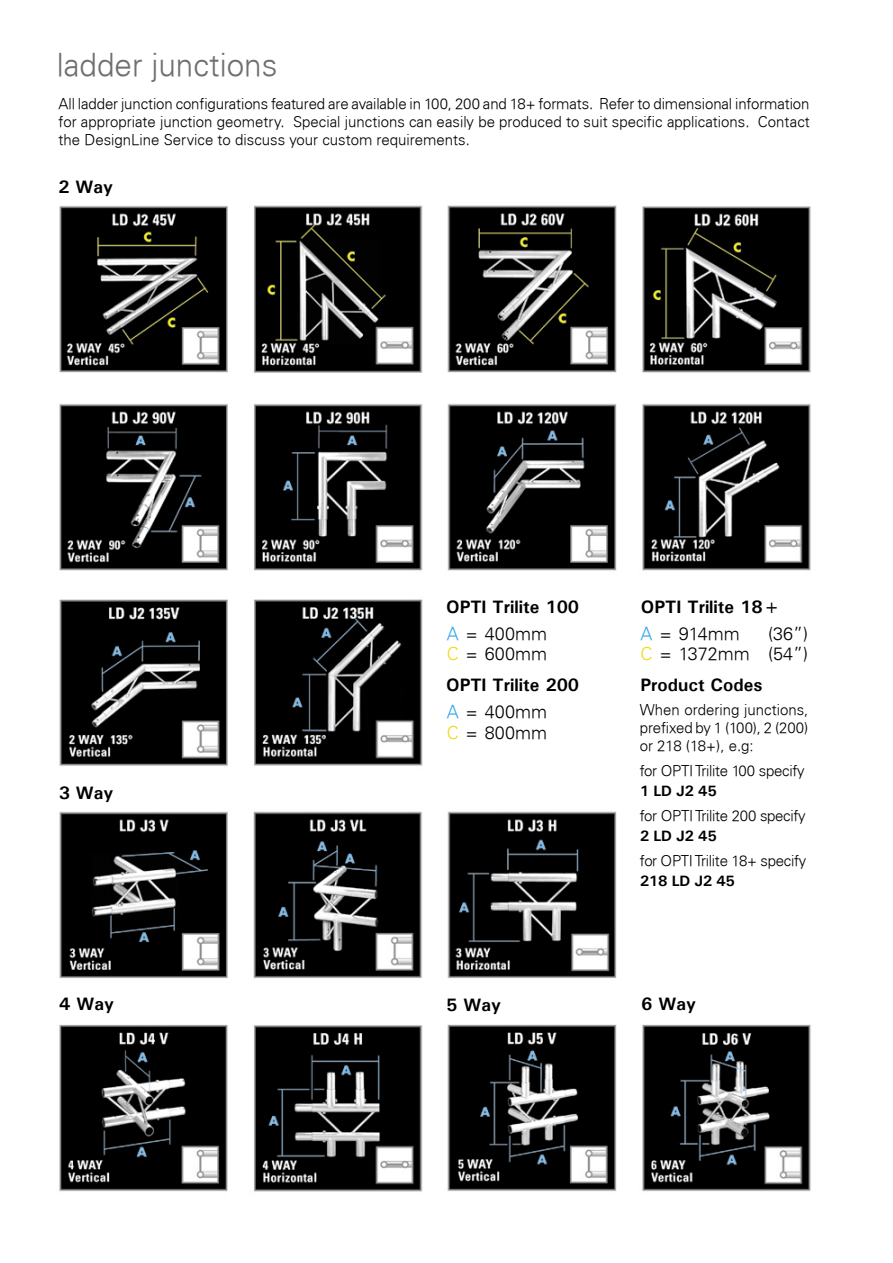
<style>
.page{position:relative;width:893px;height:1263px;background:#fff}
.page>*{position:absolute;margin:0;border:0;box-sizing:border-box;transform-origin:0 0}
.t1{font:300 31.5px "Univers";color:#6f6f6f}
.t2{font:700 18px "Univers";color:#000}
.t3{font:300 18px/20.5px "Univers";color:#000}
.t4{font:300 15px/18px "Univers";letter-spacing:-.01em;color:#000;text-align:justify}
.t5{font:700 15px "Univers";letter-spacing:-.02em;color:#000}
.s1{color:#36a7e9}
.s2{color:#efda1b}
</style>
<div class="page">
<img style="left:59px;top:205px;width:752px;height:987px">
<h1 class="t1" style="left:57px;top:46px;width:222px">ladder junctions</h1>
<p class="t4" style="left:59px;top:95px;width:753px">All ladder junction configurations featured are available in 100, 200 and 18+ formats. Refer to dimensional information for appropriate junction geometry. Special junctions can easily be produced to suit specific applications. Contact the DesignLine Service to discuss your custom requirements.</p>
<p class="t2" style="left:58px;top:176px;width:56px">2 Way</p>
<p class="t2" style="left:59px;top:781px;width:56px">3 Way</p>
<p class="t2" style="left:446px;top:595px;width:135px">OPTI Trilite 100</p>
<p class="t2" style="left:641px;top:595px;width:141px">OPTI Trilite 18+</p>
<p class="t3" style="left:447px;top:623px;width:102px"><span class="s1">A</span> = 400mm<br><span class="s2">C</span> = 600mm</p>
<p class="t3" style="left:641px;top:623px;width:101px"><span class="s1">A</span> = 914mm</p>
<p class="t3" style="left:641px;top:623px;width:169px;text-align:right">(36”)<br><span class="s2">C</span> = 1372mm (54”)</p>
<p class="t2" style="left:446px;top:673px;width:135px">OPTI Trilite 200</p>
<p class="t3" style="left:447px;top:702px;width:102px"><span class="s1">A</span> = 400mm<br><span class="s2">C</span> = 800mm</p>
<p class="t2" style="left:640px;top:673px;width:123px">Product Codes</p>
<p class="t4" style="left:640px;top:701px;width:170px">When ordering junctions, prefixed by 1 (100), 2 (200) or 218 (18+), e.g:</p>
<p class="t4" style="left:640px;top:761px;width:166px">for OPTI Trilite 100 specify</p>
<p class="t5" style="left:640px;top:781px;width:78px">1 LD J2 45</p>
<p class="t4" style="left:640px;top:806px;width:167px">for OPTI Trilite 200 specify</p>
<p class="t5" style="left:640px;top:826px;width:78px">2 LD J2 45</p>
<p class="t4" style="left:640px;top:851px;width:168px">for OPTI Trilite 18+ specify</p>
<p class="t5" style="left:640px;top:871px;width:97px">218 LD J2 45</p>
<p class="t2" style="left:59px;top:993px;width:56px">4 Way</p>
<p class="t2" style="left:446px;top:993px;width:56px">5 Way</p>
<p class="t2" style="left:641px;top:993px;width:56px">6 Way</p>
</div>
